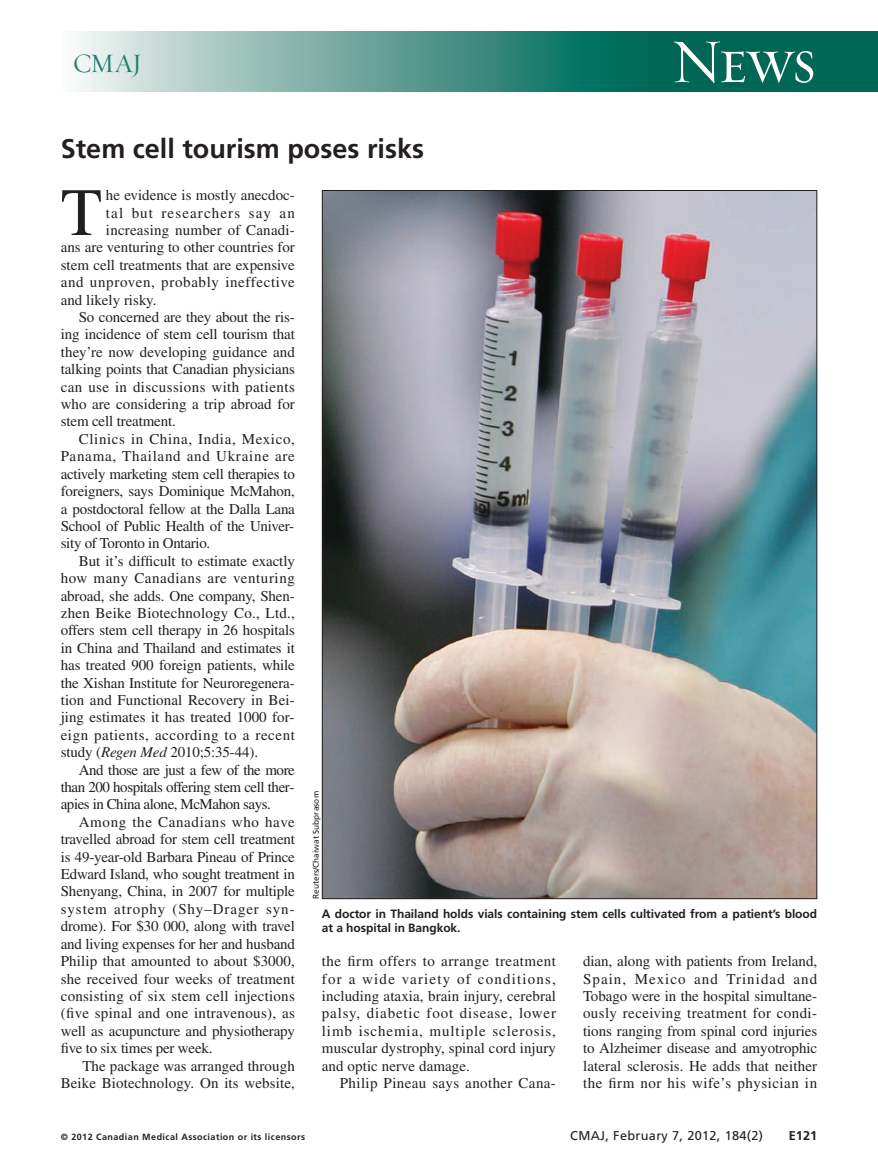
<style>
.page{position:relative;width:878px;height:1175px;background:#fff}
.page>*{position:absolute;margin:0;border:0;box-sizing:border-box;transform-origin:0 0}
.t1{font:67.5px "Times LT Std";color:#231f20}
.t2{font:63px "Requiem Display HTF Small Caps";color:#fff}
.t3{font:700 27px "Frutiger LT Std";color:#231f20}
.t4{font:27px "Requiem Display HTF Roman";color:#1d7e6f}
.t5{font:15px/17.4px "Times LT Std";letter-spacing:-.005em;color:#231f20;text-align:justify}
.t6{font:15px "Times LT Std";letter-spacing:-.03em;color:#231f20}
.t7{font:15px "Times LT Std";letter-spacing:.04em;color:#231f20}
.t8{font:15px "Times LT Std";letter-spacing:.015em;color:#231f20}
.t9{font:15px "Times LT Std";letter-spacing:.02em;color:#231f20}
.t10{font:15px "Times LT Std";letter-spacing:.03em;color:#231f20}
.t11{font:15px "Times LT Std";letter-spacing:.035em;color:#231f20}
.t12{font:15px "Times LT Std";letter-spacing:.05em;color:#231f20}
.t13{font:15px "Times LT Std";letter-spacing:.06em;color:#231f20}
.t14{font:15px "Times LT Std";letter-spacing:.025em;color:#231f20}
.t15{font:15px "Times LT Std";letter-spacing:.045em;color:#231f20}
.t16{font:15px "Times LT Std";letter-spacing:.075em;color:#231f20}
.t17{font:12.75px "Frutiger LT Std";letter-spacing:.025em;color:#231f20}
.t18{font:700 12.75px "Frutiger LT Std";color:#231f20}
.t19{font:700 12px/14.2px "Frutiger LT Std";letter-spacing:-.005em;color:#231f20}
.t20{font:700 9px "Frutiger LT Std";letter-spacing:.05em;color:#231f20}
.t21{font:8.25px "Frutiger LT Std";color:#231f20}
.s1{font-style:italic}
</style>
<div class="page">
<div style="left:618px;top:32px;width:260px;height:60px;background:#006756"></div>
<div style="left:61px;top:32px;width:586px;height:60px;background:linear-gradient(to right,#f5f3f2,#006150)"></div>
<img style="left:324px;top:192px;width:491px;height:705px">
<h3 class="t4" style="left:73px;top:47px;width:71px">CMAJ</h3>
<h3 class="t3" style="left:61px;top:138px;width:365px">Stem cell tourism poses risks</h3>
<h2 class="t2" style="left:670px;top:23px;width:147px">News</h2>
<h1 class="t1" style="left:61px;top:189px;width:43px">T</h1>
<p class="t5" style="left:106px;top:188px;width:190px">he evidence is mostly anecdoc-</p>
<p class="t16" style="left:106px;top:207px;width:190px">tal but researchers say an</p>
<p class="t5" style="left:106px;top:223px;width:190px">increasing number of Canadi-</p>
<p class="t5" style="left:61px;top:240px;width:236px">ans are venturing to other countries for</p>
<p class="t5" style="left:61px;top:258px;width:236px">stem cell treatments that are expensive</p>
<p class="t7" style="left:61px;top:277px;width:236px">and unproven, probably ineffective</p>
<p class="t5" style="left:61px;top:292px;width:97px">and likely risky.</p>
<p class="t5" style="left:79px;top:310px;width:217px">So concerned are they about the ris-</p>
<p class="t5" style="left:61px;top:327px;width:236px">ing incidence of stem cell tourism that</p>
<p class="t5" style="left:61px;top:345px;width:235px">they’re now developing guidance and</p>
<p class="t5" style="left:61px;top:362px;width:236px">talking points that Canadian physicians</p>
<p class="t10" style="left:61px;top:381px;width:235px">can use in discussions with patients</p>
<p class="t5" style="left:61px;top:397px;width:236px">who are considering a trip abroad for</p>
<p class="t5" style="left:61px;top:414px;width:117px">stem cell treatment.</p>
<p class="t7" style="left:79px;top:433px;width:217px">Clinics in China, India, Mexico,</p>
<p class="t12" style="left:61px;top:451px;width:235px">Panama, Thailand and Ukraine are</p>
<p class="t5" style="left:61px;top:466px;width:235px">actively marketing stem cell therapies to</p>
<p class="t5" style="left:61px;top:484px;width:235px">foreigners, says Dominique McMahon,</p>
<p class="t5" style="left:61px;top:501px;width:235px">a postdoctoral fellow at the Dalla Lana</p>
<p class="t5" style="left:61px;top:519px;width:235px">School of Public Health of the Univer-</p>
<p class="t5" style="left:61px;top:536px;width:151px">sity of Toronto in Ontario.</p>
<p class="t5" style="left:79px;top:553px;width:218px">But it’s difficult to estimate exactly</p>
<p class="t7" style="left:61px;top:573px;width:235px">how many Canadians are venturing</p>
<p class="t5" style="left:61px;top:588px;width:235px">abroad, she adds. One company, Shen-</p>
<p class="t8" style="left:61px;top:607px;width:236px">zhen Beike Biotechnology Co., Ltd.,</p>
<p class="t5" style="left:61px;top:623px;width:236px">offers stem cell therapy in 26 hospitals</p>
<p class="t5" style="left:61px;top:640px;width:236px">in China and Thailand and estimates it</p>
<p class="t5" style="left:61px;top:658px;width:235px">has treated 900 foreign patients, while</p>
<p class="t5" style="left:61px;top:675px;width:235px">the Xishan Institute for Neuroregenera-</p>
<p class="t5" style="left:61px;top:693px;width:235px">tion and Functional Recovery in Bei-</p>
<p class="t5" style="left:61px;top:710px;width:235px">jing estimates it has treated 1000 for-</p>
<p class="t11" style="left:61px;top:729px;width:235px">eign patients, according to a recent</p>
<p class="t5" style="left:61px;top:745px;width:199px">study (<span class="s1">Regen Med</span> 2010;5:35-44).</p>
<p class="t6" style="left:79px;top:764px;width:217px">And those are just a few of the more</p>
<p class="t6" style="left:61px;top:781px;width:235px">than 200 hospitals offering stem cell ther-</p>
<p class="t6" style="left:61px;top:799px;width:212px">apies in China alone, McMahon says.</p>
<p class="t15" style="left:79px;top:816px;width:218px">Among the Canadians who have</p>
<p class="t5" style="left:61px;top:832px;width:235px">travelled abroad for stem cell treatment</p>
<p class="t5" style="left:61px;top:849px;width:235px">is 49-year-old Barbara Pineau of Prince</p>
<p class="t5" style="left:61px;top:867px;width:236px">Edward Island, who sought treatment in</p>
<p class="t5" style="left:61px;top:884px;width:235px">Shenyang, China, in 2007 for multiple</p>
<p class="t13" style="left:61px;top:903px;width:235px">system atrophy (Shy–Drager syn-</p>
<p class="t5" style="left:61px;top:919px;width:236px">drome). For $30 000, along with travel</p>
<p class="t5" style="left:61px;top:936px;width:235px">and living expenses for her and husband</p>
<p class="t5" style="left:61px;top:954px;width:236px">Philip that amounted to about $3000,</p>
<p class="t5" style="left:61px;top:971px;width:236px">she received four weeks of treatment</p>
<p class="t8" style="left:61px;top:990px;width:235px">consisting of six stem cell injections</p>
<p class="t9" style="left:61px;top:1008px;width:235px">(five spinal and one intravenous), as</p>
<p class="t5" style="left:61px;top:1023px;width:235px">well as acupuncture and physiotherapy</p>
<p class="t5" style="left:61px;top:1041px;width:153px">five to six times per week.</p>
<p class="t5" style="left:82px;top:1058px;width:214px">The package was arranged through</p>
<p class="t5" style="left:61px;top:1075px;width:235px">Beike Biotechnology. On its website,</p>
<p class="t21" style="left:312px;top:899px;width:109px;rotate:-90deg">Reuters/Chaiwat Subprasom</p>
<p class="t19" style="left:322px;top:907px;width:496px">A doctor in Thailand holds vials containing stem cells cultivated from a patient’s blood at a hospital in Bangkok.</p>
<p class="t5" style="left:322px;top:954px;width:236px">the firm offers to arrange treatment for a wide variety of conditions, including ataxia, brain injury, cerebral palsy, diabetic foot disease, lower limb ischemia, multiple sclerosis, muscular dystrophy, spinal cord injury and optic nerve damage.</p>
<p class="t14" style="left:340px;top:1077px;width:217px">Philip Pineau says another Cana-</p>
<p class="t5" style="left:583px;top:954px;width:236px">dian, along with patients from Ireland, Spain, Mexico and Trinidad and Tobago were in the hospital simultane&shy;ously receiving treatment for condi&shy;tions ranging from spinal cord injuries to Alzheimer disease and amyotrophic lateral sclerosis. He adds that neither the firm nor his wife’s physician in</p>
<p class="t20" style="left:61px;top:1132px;width:246px">© 2012 Canadian Medical Association or its licensors</p>
<p class="t17" style="left:570px;top:1130px;width:194px">CMAJ, February 7, 2012, 184(2)</p>
<p class="t18" style="left:788px;top:1130px;width:30px">E121</p>
</div>
